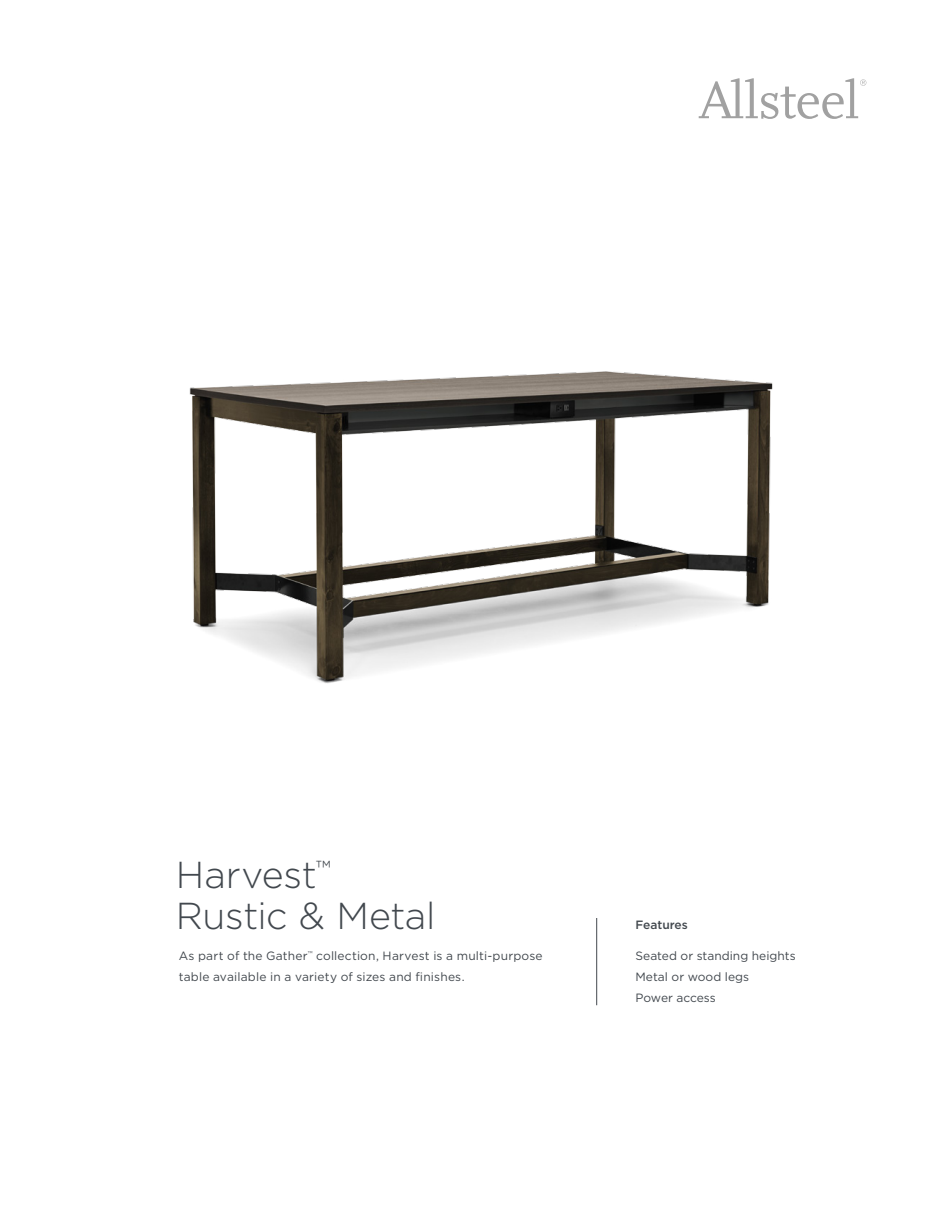
<style>
.page{position:relative;width:945px;height:1215px;background:#fff}
.page>*{position:absolute;margin:0;border:0;box-sizing:border-box;transform-origin:0 0}
.t1{font:300 37.5px/40.5px "Gotham";letter-spacing:-.01em;color:#42484e}
.t2{font:12px/21px "Gotham";letter-spacing:.01em;color:#42484e}
.t3{font:500 12px "Gotham";color:#42484e}
</style>
<div class="page">
<img style="left:189px;top:371px;width:584px;height:313px">
<svg style="left:699px;top:78px;width:167px;height:41px"></svg>
<hr style="left:596px;top:918px;width:1px;height:87px;background:#42484e">
<h1 class="t1" style="left:176px;top:854px;width:261px">Harvest<sup>™<br></sup>Rustic &amp; Metal</h1>
<p class="t2" style="left:179px;top:945px;width:365px">As part of the Gather<sup>™</sup> collection, Harvest is a multi-purpose table available in a variety of sizes and finishes.</p>
<p class="t3" style="left:636px;top:917px;width:54px">Features</p>
<p class="t2" style="left:636px;top:945px;width:162px">Seated or standing heights<br>Metal or wood legs<br>Power access</p>
</div>
